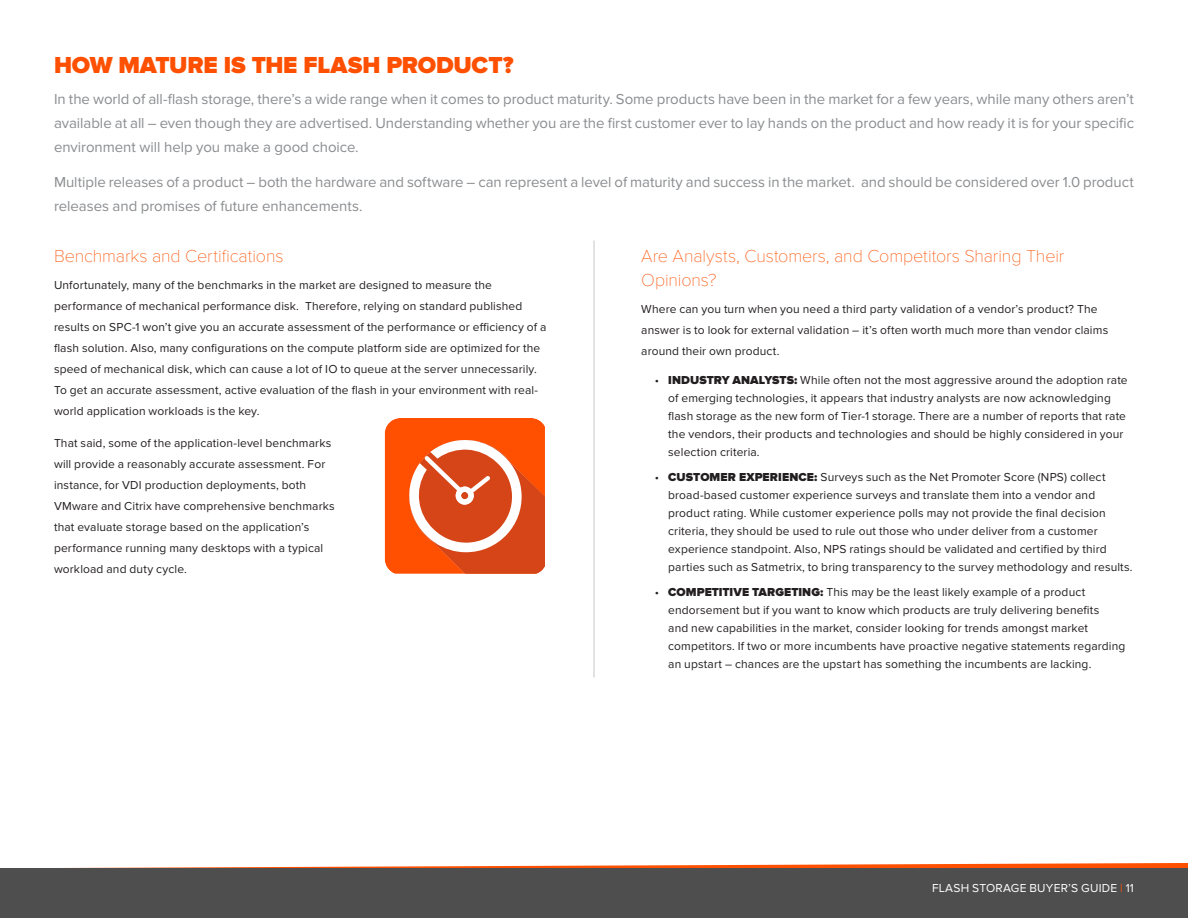
<style>
.page{position:relative;width:1188px;height:918px;background:#fff}
.page>*{position:absolute;margin:0;border:0;box-sizing:border-box;transform-origin:0 0}
.Heading_1{font:900 24px "Proxima Nova";letter-spacing:-.005em;color:#fe5000}
.Heading_2{font:100 18px/24px "Proxima Nova T";letter-spacing:-.005em;color:#fe5000}
.Subheading{font:15px/24px "Proxima Nova";letter-spacing:-.005em;color:#8b8d90;text-align:justify}
.Body_Copy{font:12px/21px "Proxima Nova";letter-spacing:.01em;color:#231f20}
.t1{font:12px "Proxima Nova";letter-spacing:.02em;color:#fff}
.s1{font-weight:900}
.s2{color:#fe5000}
</style>
<div class="page">
<hr style="left:594px;top:241px;width:1px;height:436px;background:#c5c6c7">
<svg style="left:385px;top:418px;width:160px;height:156px;background:#ed642f"></svg>
<svg style="left:66px;top:863px;width:1122px;height:5px"></svg>
<div style="left:0;top:868px;width:1188px;height:50px;background:#4e4e4e"></div>
<p class="Heading_1" style="left:54px;top:51px;width:461px">HOW MATURE IS THE FLASH PRODUCT?</p>
<p class="Subheading" style="left:54px;top:87px;width:1082px">In the world of all-flash storage, there’s a wide range when it comes to product maturity. Some products have been in the market for a few years, while many others aren’t available at all – even though they are advertised. Understanding whether you are the first customer ever to lay hands on the product and how ready it is for your specific environment will help you make a good choice.</p>
<p class="Subheading" style="left:54px;top:170px;width:1081px">Multiple releases of a product – both the hardware and software – can represent a level of maturity and success in the market. and should be considered over 1.0 product releases and promises of future enhancements.</p>
<p class="Heading_2" style="left:54px;top:244px;width:231px">Benchmarks and Certifications</p>
<p class="Body_Copy" style="left:54px;top:275px;width:494px">Unfortunately, many of the benchmarks in the market are designed to measure the performance of mechanical performance disk. Therefore, relying on standard published results on SPC-1 won’t give you an accurate assessment of the performance or efficiency of a flash solution. Also, many configurations on the compute platform side are optimized for the speed of mechanical disk, which can cause a lot of IO to queue at the server unnecessarily.<br>To get an accurate assessment, active evaluation of the flash in your environment with real&shy;world application workloads is the key.</p>
<p class="Body_Copy" style="left:54px;top:433px;width:282px">That said, some of the application-level benchmarks will provide a reasonably accurate assessment. For instance, for VDI production deployments, both VMware and Citrix have comprehensive benchmarks that evaluate storage based on the application’s performance running many desktops with a typical workload and duty cycle.</p>
<p class="Heading_2" style="left:641px;top:244px;width:425px">Are Analysts, Customers, and Competitors Sharing Their<br>Opinions?</p>
<p class="Body_Copy" style="left:641px;top:299px;width:469px">Where can you turn when you need a third party validation of a vendor’s product? The answer is to look for external validation – it’s often worth much more than vendor claims around their own product.</p>
<p class="Body_Copy" style="left:668px;top:371px;width:461px;line-height:18px;text-indent:-14px">• <span class="s1">INDUSTRY ANALYSTS:</span> While often not the most aggressive around the adoption rate of emerging technologies, it appears that industry analysts are now acknowledging flash storage as the new form of Tier-1 storage. There are a number of reports that rate the vendors, their products and technologies and should be highly considered in your selection criteria.</p>
<p class="Body_Copy" style="left:668px;top:468px;width:466px;line-height:18px;text-indent:-14px">• <span class="s1">CUSTOMER EXPERIENCE:</span> Surveys such as the Net Promoter Score (NPS) collect broad-based customer experience surveys and translate them into a vendor and product rating. While customer experience polls may not provide the final decision criteria, they should be used to rule out those who under deliver from a customer experience standpoint. Also, NPS ratings should be validated and certified by third parties such as Satmetrix, to bring transparency to the survey methodology and results.</p>
<p class="Body_Copy" style="left:668px;top:583px;width:459px;line-height:18px;text-indent:-14px">• <span class="s1">COMPETITIVE TARGETING:</span> This may be the least likely example of a product endorsement but if you want to know which products are truly delivering benefits<br>and new capabilities in the market, consider looking for trends amongst market competitors. If two or more incumbents have proactive negative statements regarding an upstart – chances are the upstart has something the incumbents are lacking.</p>
<p class="t1" style="left:932px;top:881px;width:203px">FLASH STORAGE BUYER’S GUIDE <span class="s2">|</span> 11</p>
</div>
